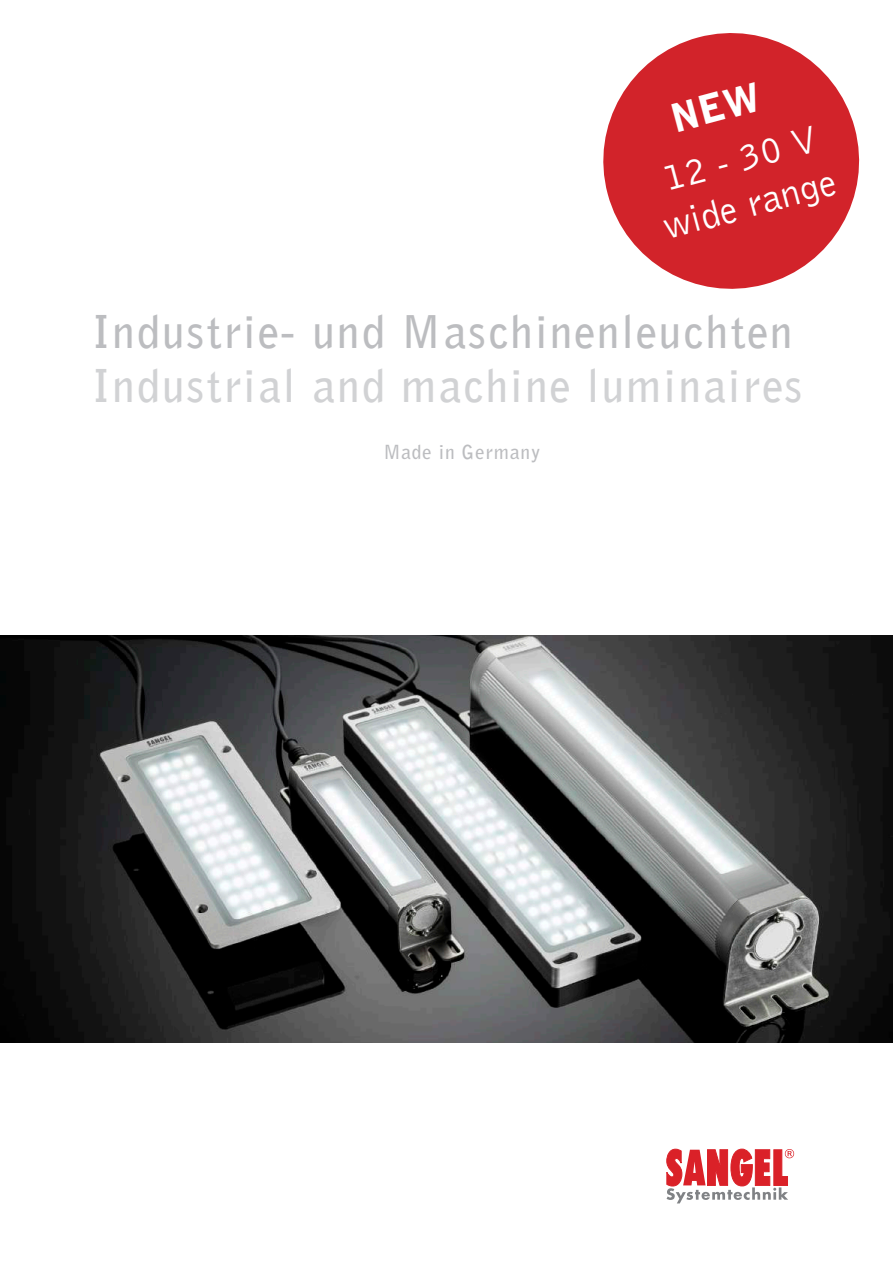
<style>
.page{position:relative;width:893px;height:1263px;background:#fff}
.page>*{position:absolute;margin:0;border:0;box-sizing:border-box;transform-origin:0 0}
.t1{font:45px "Bell Gothic BT Bold";letter-spacing:.05em;color:#bcbdc0}
.t2{font:45px "Bell Gothic BT Bold";letter-spacing:.05em;color:#d1d2d4}
.t3{font:39.15px/46.7px "Bell Gothic BT Roman";color:#fff}
.t4{font:700 19.35px "Bell Gothic Std";letter-spacing:.04em;color:#bcbdc0}
</style>
<div class="page">
<svg style="left:666px;top:1149px;width:128px;height:54px"></svg>
<img style="left:0;top:635px;width:893px;height:407px">
<svg style="left:603px;top:33px;width:257px;height:256px;fill:#d2232a"></svg>
<div style="left:671px;top:82px;width:91px;height:50px;background:#d2232a"></div>
<p class="t3" style="left:646px;top:158px;width:178px;rotate:-15deg">12 - 30 V wide range</p>
<p class="t1" style="left:92px;top:302px;width:701px">Industrie- und Maschinenleuchten</p>
<p class="t2" style="left:92px;top:356px;width:711px">Industrial and machine luminaires</p>
<p class="t4" style="left:383px;top:440px;width:158px">Made in Germany</p>
</div>
